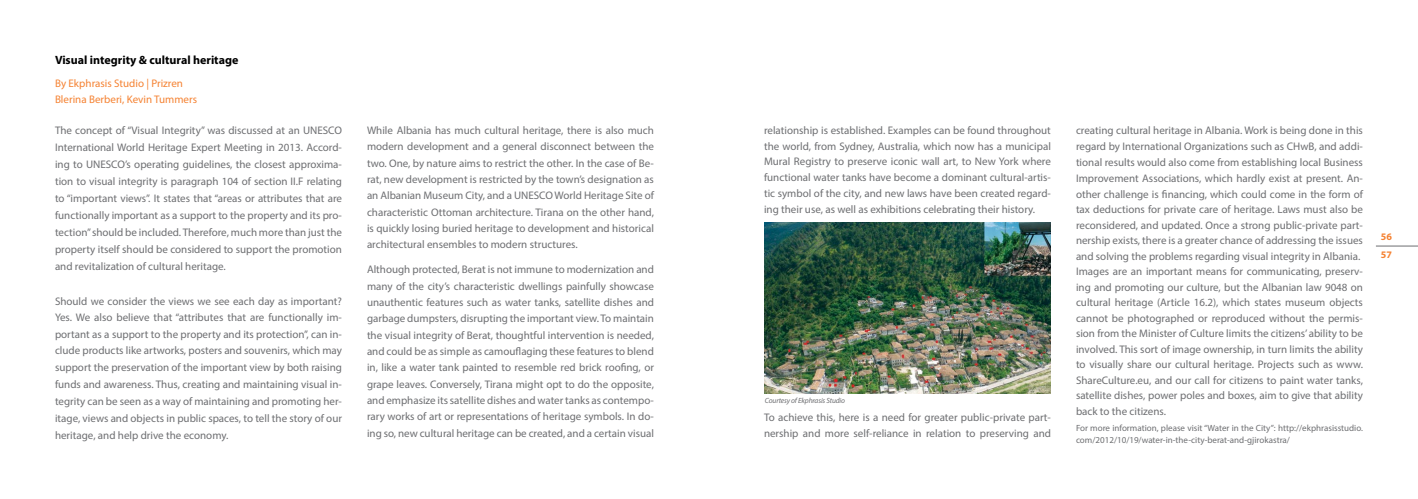
<style>
.page{position:relative;width:1418px;height:499px;background:#fff}
.page>*{position:absolute;margin:0;border:0;box-sizing:border-box;transform-origin:0 0}
.t1{font:700 12px "Myriad Pro";color:#000}
.t2{font:11px/15.6px "Myriad Pro";color:#6d6e71;text-align:justify}
.t3{font:11px/16px "Myriad Pro";color:#f58232}
.t4{font:700 10px "Myriad Pro";color:#f58232}
.t5{font:9px/12px "Myriad Pro";color:#6d6e71}
.t6{font:italic 7.5px "Myriad Pro";letter-spacing:-.02em;color:#6d6e71}
</style>
<div class="page">
<hr style="left:1375px;top:246px;width:42px;height:1px;background:#6d6e71">
<img style="left:764px;top:222px;width:286px;height:172px">
<p class="t1" style="left:55px;top:52px;width:185px">Visual integrity &amp; cultural heritage</p>
<p class="t3" style="left:55px;top:75px;width:143px">By Ekphrasis Studio | Prizren<br>Blerina Berberi, Kevin Tummers</p>
<p class="t2" style="left:55px;top:122px;width:288px;line-height:17px">The concept of “Visual Integrity” was discussed at an UNESCO International World Heritage Expert Meeting in 2013. Accord&shy;ing to UNESCO’s operating guidelines, the closest approxima&shy;tion to visual integrity is paragraph 104 of section II.F relating to “important views”. It states that “areas or attributes that are functionally important as a support to the property and its pro&shy;tection” should be included. Therefore, much more than just the property itself should be considered to support the promotion and revitalization of cultural heritage.</p>
<p class="t2" style="left:55px;top:292px;width:288px;line-height:16.7px">Should we consider the views we see each day as important?<br>Yes. We also believe that “attributes that are functionally im&shy;portant as a support to the property and its protection”, can in&shy;clude products like artworks, posters and souvenirs, which may support the preservation of the important view by both raising funds and awareness. Thus, creating and maintaining visual in&shy;tegrity can be seen as a way of maintaining and promoting her&shy;itage, views and objects in public spaces, to tell the story of our heritage, and help drive the economy.</p>
<p class="t2" style="left:367px;top:122px;width:288px;line-height:16.3px">While Albania has much cultural heritage, there is also much modern development and a general disconnect between the two. One, by nature aims to restrict the other. In the case of Be&shy;rat, new development is restricted by the town’s designation as an Albanian Museum City, and a UNESCO World Heritage Site of characteristic Ottoman architecture. Tirana on the other hand, is quickly losing buried heritage to development and historical architectural ensembles to modern structures.</p>
<p class="t2" style="left:367px;top:261px;width:288px;line-height:16.3px">Although protected, Berat is not immune to modernization and many of the city’s characteristic dwellings painfully showcase unauthentic features such as water tanks, satellite dishes and garbage dumpsters, disrupting the important view. To maintain the visual integrity of Berat, thoughtful intervention is needed, and could be as simple as camouflaging these features to blend in, like a water tank painted to resemble red brick roofing, or grape leaves. Conversely, Tirana might opt to do the opposite, and emphasize its satellite dishes and water tanks as contempo&shy;rary works of art or representations of heritage symbols. In do&shy;ing so, new cultural heritage can be created, and a certain visual</p>
<p class="t2" style="left:764px;top:122px;width:288px">relationship is established. Examples can be found throughout the world, from Sydney, Australia, which now has a municipal Mural Registry to preserve iconic wall art, to New York where functional water tanks have become a dominant cultural-artis&shy;tic symbol of the city, and new laws have been created regard&shy;ing their use, as well as exhibitions celebrating their history.</p>
<p class="t6" style="left:764px;top:395px;width:82px">Courtesy of Ekphrasis Studio</p>
<p class="t2" style="left:764px;top:409px;width:288px;line-height:16px">To achieve this, here is a need for greater public-private part&shy;nership and more self-reliance in relation to preserving and</p>
<p class="t2" style="left:1075px;top:122px;width:288px;text-align:left">creating cultural heritage in Albania. Work is being done in this regard by International Organizations such as CHwB, and addi&shy;tional results would also come from establishing local Business Improvement Associations, which hardly exist at present. An&shy;other challenge is financing, which could come in the form of tax deductions for private care of heritage. Laws must also be reconsidered, and updated. Once a strong public-private part&shy;nership exists, there is a greater chance of addressing the issues and solving the problems regarding visual integrity in Albania.<br>Images are an important means for communicating, preserv&shy;ing and promoting our culture, but the Albanian law 9048 on cultural heritage (Article 16.2), which states museum objects cannot be photographed or reproduced without the permis&shy;sion from the Minister of Culture limits the citizens’ ability to be involved. This sort of image ownership, in turn limits the ability to visually share our cultural heritage. Projects such as www.<br>ShareCulture.eu, and our call for citizens to paint water tanks, satellite dishes, power poles and boxes, aim to give that ability back to the citizens.</p>
<p class="t5" style="left:1075px;top:422px;width:288px">For more information, please visit “Water in the City”: http://ekphrasisstudio. com/2012/10/19/water-in-the-city-berat-and-gjirokastra/</p>
<p class="t4" style="left:1380px;top:231px;width:13px">56</p>
<p class="t4" style="left:1380px;top:248px;width:13px">57</p>
</div>
